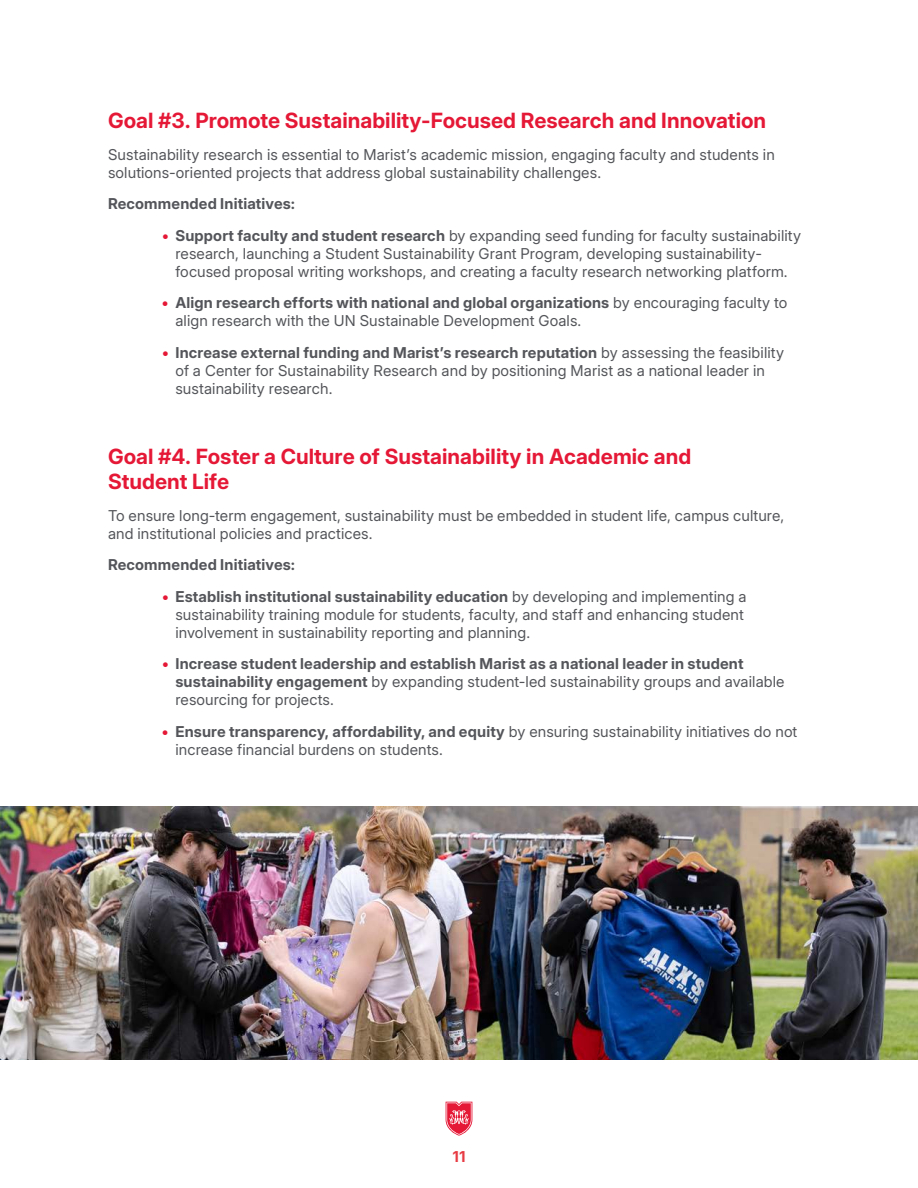
<style>
.page{position:relative;width:918px;height:1188px;background:#fff}
.page>*{position:absolute;margin:0;border:0;box-sizing:border-box;transform-origin:0 0}
.Sub_Chapter{font:700 21px/25.2px "Inter 24 pt";color:#e51836}
.List_Paragraph{font:15px/18px "Inter 24 pt";letter-spacing:.005em;color:#54555a}
.Body_Text{font:15px/18px "Inter 24 pt";letter-spacing:.01em;color:#54555a}
.List_Paragraph-2{font:700 15px/18px "Inter 24 pt";letter-spacing:.01em;color:#54555a}
.Heading_1{font:15px/18px "Inter 24 pt";letter-spacing:.01em;color:#54555a}
.Heading_1-2{font:700 15px "Inter 24 pt";letter-spacing:.01em;color:#54555a}
.t1{font:15px "Inter";color:#e73b43}
.s1{font-weight:700;color:#e51836}
.s2{font-weight:700}
.s3{color:#e51836}
.s4{font-weight:400}
</style>
<div class="page">
<svg style="left:445px;top:1101px;width:28px;height:35px"></svg>
<img style="left:0;top:807px;width:918px;height:252px">
<p class="Sub_Chapter" style="left:108px;top:108px;width:660px">Goal #3. Promote Sustainability-Focused Research and Innovation</p>
<p class="Body_Text" style="left:108px;top:145px;width:668px">Sustainability research is essential to Marist’s academic mission, engaging faculty and students in solutions-oriented projects that address global sustainability challenges.</p>
<p class="Heading_1-2" style="left:108px;top:193px;width:189px">Recommended Initiatives:</p>
<p class="List_Paragraph" style="left:175px;top:226px;width:627px;text-indent:-13px"><span class="s1">•</span> <span class="s2">Support faculty and student research</span> by expanding seed funding for faculty sustainability research, launching a Student Sustainability Grant Program, developing sustainability&shy;focused proposal writing workshops, and creating a faculty research networking platform.</p>
<p class="Heading_1" style="left:175px;top:293px;width:614px;text-indent:-13px"><span class="s1">•</span> <span class="s2">Align research efforts with national and global organizations</span> by encouraging faculty to align research with the UN Sustainable Development Goals.</p>
<p class="List_Paragraph" style="left:175px;top:343px;width:610px;text-indent:-13px"><span class="s1">•</span> <span class="s2">Increase external funding and Marist’s research reputation</span> by assessing the feasibility of a Center for Sustainability Research and by positioning Marist as a national leader in sustainability research.</p>
<p class="Sub_Chapter" style="left:108px;top:443px;width:585px">Goal #4. Foster a Culture of Sustainability in Academic and<br>Student Life</p>
<p class="Body_Text" style="left:108px;top:506px;width:678px">To ensure long-term engagement, sustainability must be embedded in student life, campus culture, and institutional policies and practices.</p>
<p class="Heading_1-2" style="left:108px;top:553px;width:189px">Recommended Initiatives:</p>
<p class="List_Paragraph" style="left:175px;top:587px;width:573px;text-indent:-13px"><span class="s1">•</span> <span class="s2">Establish institutional sustainability education</span> by developing and implementing a sustainability training module for students, faculty, and staff and enhancing student involvement in sustainability reporting and planning.</p>
<p class="List_Paragraph-2" style="left:175px;top:654px;width:611px;text-indent:-13px"><span class="s3">•</span> Increase student leadership and establish Marist as a national leader in student sustainability engagement <span class="s4">by expanding student-led sustainability groups and available resourcing for projects.</span></p>
<p class="List_Paragraph" style="left:175px;top:722px;width:623px;text-indent:-13px"><span class="s1">•</span> <span class="s2">Ensure transparency, affordability, and equity</span> by ensuring sustainability initiatives do not increase financial burdens on students.</p>
<p class="t1" style="left:452px;top:1145px;width:15px">11</p>
</div>
